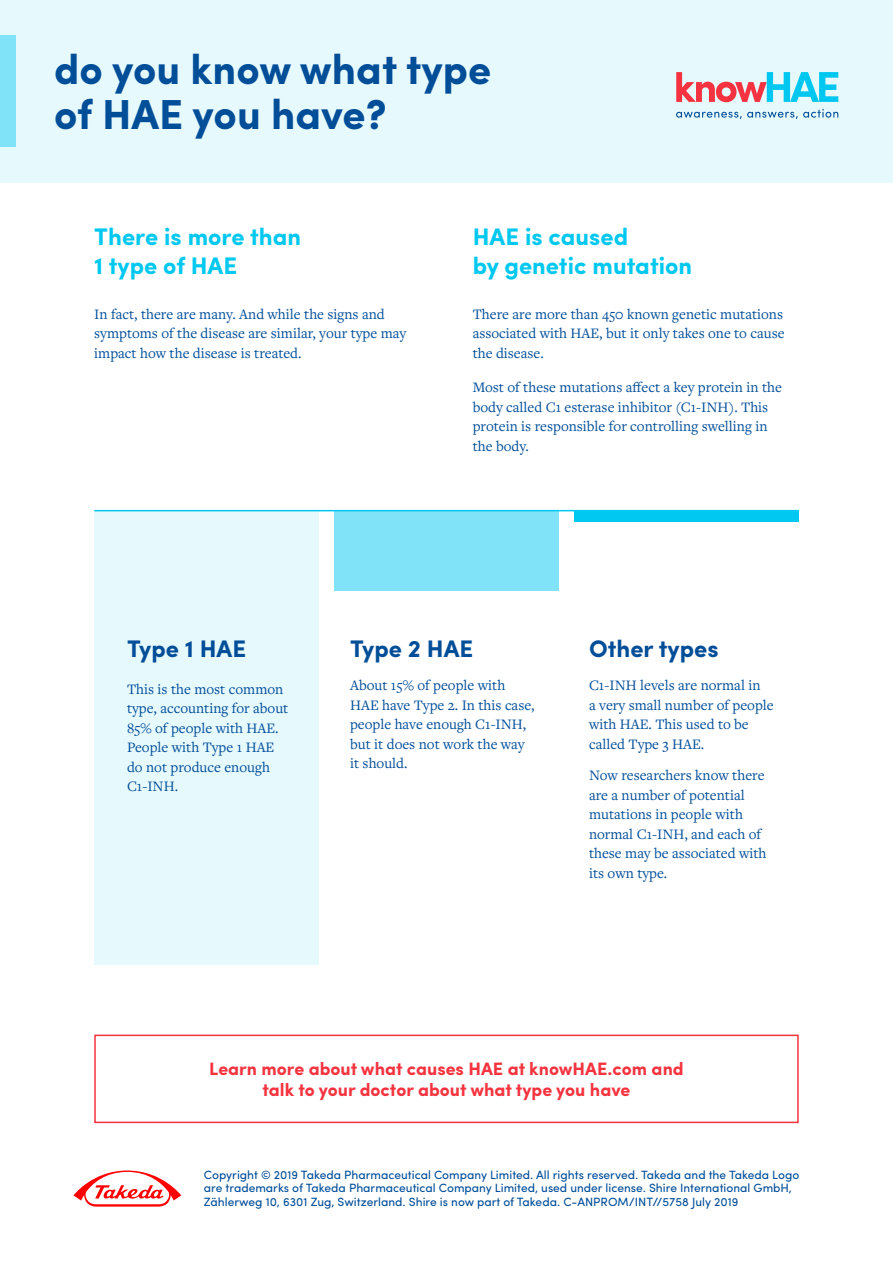
<style>
.page{position:relative;width:893px;height:1263px;background:#fff}
.page>*{position:absolute;margin:0;border:0;box-sizing:border-box;transform-origin:0 0}
.t1{font:700 42px/45px "Sofia Pro";color:#004d98}
.t2{font:700 24px/28.8px "Sofia Pro";color:#00c8f0}
.t3{font:700 24px "Sofia Pro";color:#004d98}
.t4{font:700 18px/21.6px "Sofia Pro";color:#f5333f;text-align:center}
.t5{font:15px/19.5px "Freight Text Pro";color:#004d98}
.t6{font:12px/13.5px "Sofia Pro";color:#004d98}
</style>
<div class="page">
<div style="left:94px;top:510px;width:225px;height:455px;background:#e6f9fd"></div>
<div style="left:334px;top:510px;width:225px;height:80px;background:#80e3f8"></div>
<div style="left:574px;top:510px;width:225px;height:12px;background:#00c8f0"></div>
<div style="left:94px;top:1034px;width:705px;height:89px;border:2px solid #f5333f"></div>
<div style="left:0;top:0;width:893px;height:182px;background:#e6f9fd"></div>
<div style="left:0;top:35px;width:15px;height:112px;background:#80e3f8"></div>
<svg style="left:676px;top:72px;width:162px;height:30px"></svg>
<svg style="left:676px;top:109px;width:162px;height:10px"></svg>
<svg style="left:73px;top:1170px;width:109px;height:37px"></svg>
<hr style="left:94px;top:510px;width:705px;height:1px;background:#00c8f0">
<h1 class="t1" style="left:54px;top:44px;width:439px">do you know what type of HAE you have?</h1>
<h2 class="t2" style="left:94px;top:221px;width:208px">There is more than<br>1 type of HAE</h2>
<p class="t5" style="left:94px;top:303px;width:313px">In fact, there are many. And while the signs and symptoms of the disease are similar, your type may impact how the disease is treated.</p>
<h2 class="t2" style="left:473px;top:221px;width:221px">HAE is caused<br>by genetic mutation</h2>
<p class="t5" style="left:473px;top:303px;width:313px;text-align:justify">There are more than 450 known genetic mutations associated with HAE, but it only takes one to cause the disease.</p>
<p class="t5" style="left:473px;top:377px;width:311px">Most of these mutations affect a key protein in the body called C1 esterase inhibitor (C1-INH). This protein is responsible for controlling swelling in the body.</p>
<h2 class="t3" style="left:127px;top:630px;width:121px">Type 1 HAE</h2>
<h2 class="t3" style="left:350px;top:630px;width:125px">Type 2 HAE</h2>
<h2 class="t3" style="left:589px;top:630px;width:131px">Other types</h2>
<p class="t5" style="left:127px;top:679px;width:163px">This is the most common type, accounting for about<br>85% of people with HAE.<br>People with Type 1 HAE do not produce enough<br>C1-INH.</p>
<p class="t5" style="left:350px;top:675px;width:186px">About 15% of people with<br>HAE have Type 2. In this case, people have enough C1-INH, but it does not work the way it should.</p>
<p class="t5" style="left:589px;top:675px;width:186px">C1-INH levels are normal in<br>a very small number of people with HAE. This used to be called Type 3 HAE.</p>
<p class="t5" style="left:589px;top:765px;width:179px">Now researchers know there are a number of potential mutations in people with normal C1-INH, and each of these may be associated with its own type.</p>
<p class="t4" style="left:209px;top:1056px;width:476px">Learn more about what causes HAE at knowHAE.com and talk to your doctor about what type you have</p>
<p class="t6" style="left:204px;top:1167px;width:597px">Copyright © 2019 Takeda Pharmaceutical Company Limited. All rights reserved. Takeda and the Takeda Logo are trademarks of Takeda Pharmaceutical Company Limited, used under license. Shire International GmbH,<br>Zählerweg 10, 6301 Zug, Switzerland. Shire is now part of Takeda. C-ANPROM/INT//5758 July 2019</p>
</div>
